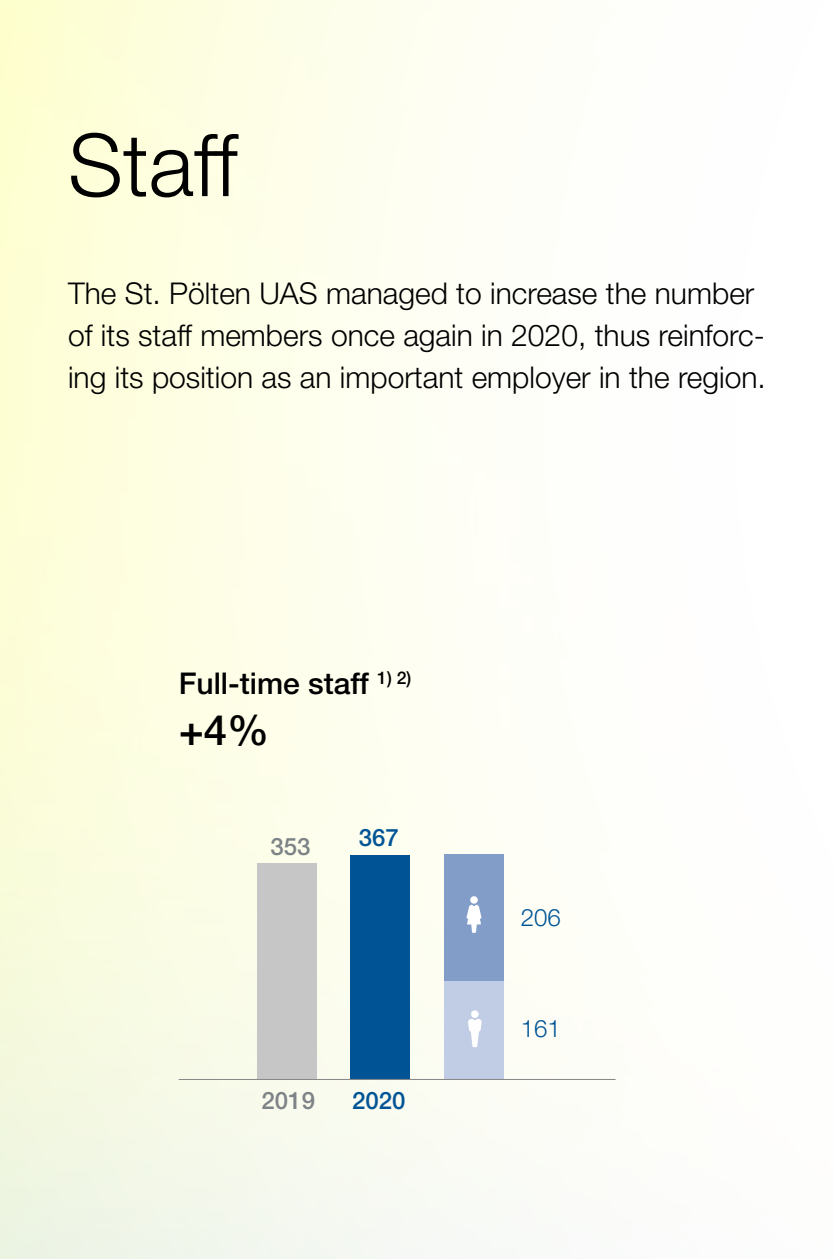
<style>
.page{position:relative;width:834px;height:1259px;background:#fff}
.page>*{position:absolute;margin:0;border:0;box-sizing:border-box;transform-origin:0 0}
.t1{font:300 87px "Helvetica Neue LT Pro";color:#000}
.t2{font:500 42px "Helvetica Neue LT Pro";color:#000}
.t3{font:300 30px/42px "Helvetica Neue LT Pro";color:#000}
.t4{font:500 30px "Helvetica Neue LT Pro";color:#000}
.t5{font:500 24px "Helvetica Neue LT Pro";color:#7d8386}
.t6{font:500 24px "Helvetica Neue LT Pro";color:#005496}
.t7{font:300 24px "Helvetica Neue LT Pro";color:#005496}
</style>
<div class="page">
<div style="left:0;top:0;width:833px;height:1259px;background:linear-gradient(to right,#fafcdb,#fffeff)"></div>
<div style="left:350px;top:855px;width:60px;height:224px;background:#005496"></div>
<div style="left:444px;top:855px;width:59px;height:126px;background:#839dc9"></div>
<div style="left:444px;top:981px;width:59px;height:98px;background:#c1cce5"></div>
<div style="left:257px;top:863px;width:59px;height:216px;background:#c6c6c6"></div>
<svg style="left:466px;top:896px;width:15px;height:37px"></svg>
<hr style="left:179px;top:1079px;width:436px;height:1px;background:#878787">
<svg style="left:468px;top:1010px;width:13px;height:37px"></svg>
<h1 class="t1" style="left:68px;top:112px;width:171px">Staff</h1>
<p class="t3" style="left:68px;top:272px;width:699px">The St. Pölten UAS managed to increase the number of its staff members once again in 2020, thus reinforc&shy;ing its position as an important employer in the region.</p>
<p class="t4" style="left:179px;top:665px;width:234px">Full-time staff <sup>1)</sup> <sup>2)</sup></p>
<h2 class="t2" style="left:179px;top:704px;width:92px">+4%</h2>
<p class="t5" style="left:270px;top:832px;width:42px">353</p>
<p class="t6" style="left:359px;top:823px;width:42px">367</p>
<p class="t5" style="left:261px;top:1086px;width:55px">2019</p>
<p class="t6" style="left:352px;top:1086px;width:55px">2020</p>
<p class="t7" style="left:520px;top:903px;width:42px">206</p>
<p class="t7" style="left:520px;top:1014px;width:42px">161</p>
</div>
